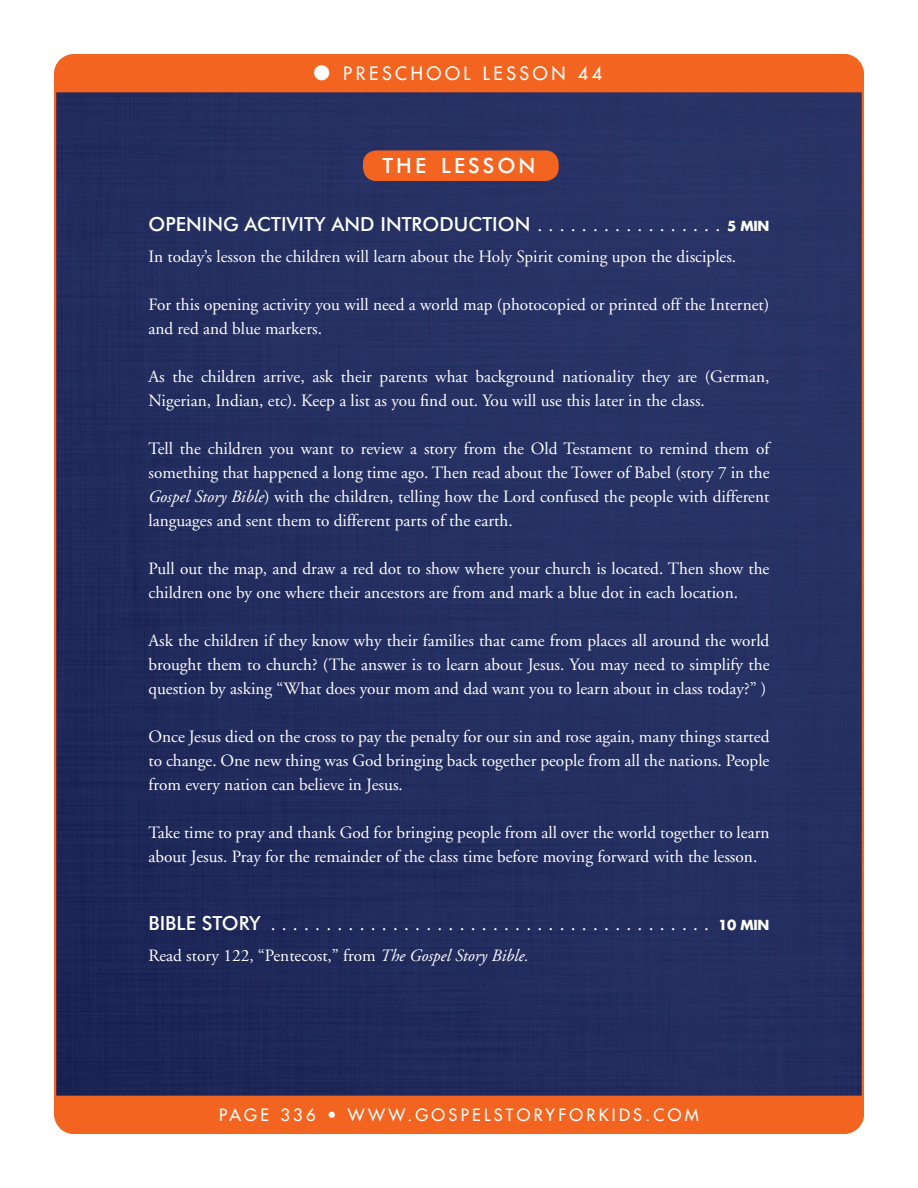
<style>
.page{position:relative;width:918px;height:1188px;background:#fff}
.page>*{position:absolute;margin:0;border:0;box-sizing:border-box;transform-origin:0 0}
.HEAD{font:500 21px "Futura BT";letter-spacing:.145em;color:#fff}
.SUB_1{font:19.5px "Adobe Garamond";color:#fff}
.SUB_1-2{font:500 19.5px "Futura BT";color:#fff}
.t1{font:18px "Futura";letter-spacing:.2em;color:#fff}
.TXT{font:17.25px/24px "Adobe Garamond";color:#fff}
.t2{font:16.5px "Futura";letter-spacing:.2em;color:#fff}
.s1{font-family:"Adobe Garamond";font-weight:400}
.s2{font-family:"Futura";font-weight:700;font-size:13.5px}
.s3{font-style:italic}
.s4{font-family:"Futura BT";font-weight:500}
</style>
<div class="page">
<img style="left:57px;top:92px;width:804px;height:1004px">
<div style="left:54px;top:54px;width:810px;height:38px;background:#f36421"></div>
<div style="left:363px;top:150px;width:196px;height:31px;background:#f36421;border-radius:14px"></div>
<div style="left:54px;top:1096px;width:810px;height:38px;background:#f36421"></div>
<p class="t1" style="left:314px;top:62px;width:290px">● PRESCHOOL LESSON 44</p>
<p class="HEAD" style="left:383px;top:153px;width:154px">THE LESSON</p>
<p class="SUB_1-2" style="left:148px;top:212px;width:623px">OPENING ACTIVITY AND INTRODUCTION <span class="s1">. . . . . . . . . . . . . . . . .</span> <span class="s2">5 MIN</span></p>
<p class="TXT" style="left:148px;top:245px;width:589px">In today’s lesson the children will learn about the Holy Spirit coming upon the disciples.</p>
<p class="TXT" style="left:148px;top:293px;width:622px">For this opening activity you will need a world map (photocopied or printed off the Internet) and red and blue markers.</p>
<p class="TXT" style="left:148px;top:365px;width:623px">As the children arrive, ask their parents what background nationality they are (German,<br>Nigerian, Indian, etc). Keep a list as you find out. You will use this later in the class.</p>
<p class="TXT" style="left:148px;top:437px;width:623px;text-align:justify">Tell the children you want to review a story from the Old Testament to remind them of something that happened a long time ago. Then read about the Tower of Babel (story 7 in the <span class="s3">Gospel Story Bible</span>) with the children, telling how the Lord confused the people with different languages and sent them to different parts of the earth.</p>
<p class="TXT" style="left:148px;top:557px;width:622px">Pull out the map, and draw a red dot to show where your church is located. Then show the children one by one where their ancestors are from and mark a blue dot in each location.</p>
<p class="TXT" style="left:148px;top:629px;width:622px;text-align:justify">Ask the children if they know why their families that came from places all around the world brought them to church? (The answer is to learn about Jesus. You may need to simplify the question by asking “What does your mom and dad want you to learn about in class today?” )</p>
<p class="TXT" style="left:148px;top:725px;width:622px;text-align:justify">Once Jesus died on the cross to pay the penalty for our sin and rose again, many things started to change. One new thing was God bringing back together people from all the nations. People from every nation can believe in Jesus.</p>
<p class="TXT" style="left:148px;top:821px;width:622px">Take time to pray and thank God for bringing people from all over the world together to learn about Jesus. Pray for the remainder of the class time before moving forward with the lesson.</p>
<p class="SUB_1" style="left:148px;top:914px;width:623px"><span class="s4">BIBLE STORY</span> ........................................ <span class="s2">10 MIN</span></p>
<p class="TXT" style="left:148px;top:944px;width:382px">Read story 122, “Pentecost,” from <span class="s3">The Gospel Story Bible.</span></p>
<p class="t2" style="left:221px;top:1105px;width:481px">PAGE 336 • WWW.GOSPELSTORYFORKIDS.COM</p>
</div>
